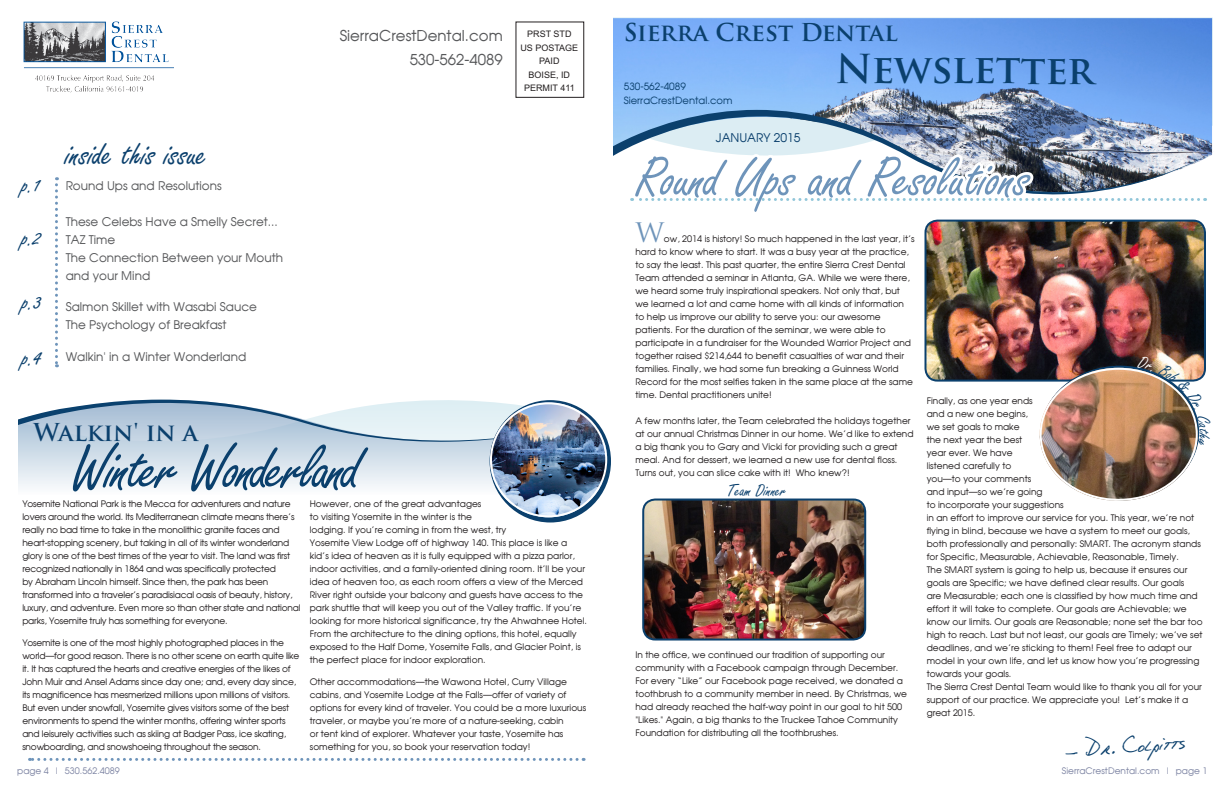
<style>
.page{position:relative;width:1224px;height:792px;background:#fff}
.page>*{position:absolute;margin:0;border:0;box-sizing:border-box;transform-origin:0 0}
.t1{font:68px "Freestyle Script";letter-spacing:-.04em;color:#0b406d}
.t2{font:60px "Freestyle Script";letter-spacing:-.01em;color:#6e94ba}
.t3{font:700 39.1px "Trajan Pro";letter-spacing:-.005em;color:#0b406d}
.t4{font:36px "Freestyle Script";color:#0b406d}
.t5{font:26.2px "Trajan Pro";color:#6e94ba}
.t6{font:700 24px "Trajan Pro";color:#0b406d}
.t7{font:24px "Freestyle Script";color:#0b406d}
.t8{font:23.9px "Phont Phreak's Handwriting";color:#0b406d}
.t9{font:18px "Freestyle Script";color:#0b406d}
.t10{font:15px "Moderne";color:#57585a}
.Paragraph_Style_1{font:12px/18px "Moderne";color:#57585a}
.t11{font:12px "Moderne";color:#0b406d}
.t12{font:10px/14px "Moderne";color:#0b406d}
.t13{font:9px/13px "Moderne";color:#231f20}
.t14{font:9px/13px "Moderne";letter-spacing:-.02em;color:#231f20}
.Paragraph_Style_1-2{font:9px "Moderne";color:#7d84a3}
.t15{font:9px/13.5px "Arial";color:#231f20;text-align:center}
</style>
<div class="page">
<img style="left:613px;top:18px;width:599px;height:92px">
<img style="left:613px;top:110px;width:600px;height:52px">
<div style="left:516px;top:22px;width:68px;height:76px;border:1px solid #231f20"></div>
<img style="left:23px;top:21px;width:150px;height:72px">
<img style="left:629px;top:128px;width:570px;height:73px">
<svg style="left:55px;top:177px;width:3px;height:190px"></svg>
<svg style="left:30px;top:758px;width:547px;height:3px"></svg>
<svg style="left:18px;top:399px;width:472px;height:88px"></svg>
<svg style="left:18px;top:400px;width:525px;height:42px;background:#c2d3e1"></svg>
<svg style="left:490px;top:400px;width:121px;height:123px"></svg>
<img style="left:490px;top:402px;width:117px;height:115px">
<div style="left:490px;top:402px;width:117px;height:115px;border:2px solid #fff;border-radius:50%"></div>
<img style="left:643px;top:500px;width:222px;height:138px">
<div style="left:642px;top:499px;width:224px;height:142px;border:2px solid #0b406d;border-radius:12px"></div>
<img style="left:926px;top:221px;width:279px;height:158px">
<div style="left:924px;top:220px;width:282px;height:162px;border:2px solid #0b406d;border-radius:12px"></div>
<img style="left:1040px;top:368px;width:158px;height:133px">
<svg style="left:1137px;top:356px;width:15px;height:16px"></svg>
<img style="left:1158px;top:363px;width:48px;height:82px">
<p class="t7" style="left:22px;top:171px;width:21px">p.1</p>
<p class="t7" style="left:22px;top:225px;width:21px">p.2</p>
<p class="t7" style="left:22px;top:289px;width:21px">p.3</p>
<p class="t7" style="left:22px;top:345px;width:21px">p.4</p>
<p class="t4" style="left:66px;top:134px;width:143px">inside this issue</p>
<p class="Paragraph_Style_1" style="left:66px;top:176px;width:157px">Round Ups and Resolutions</p>
<p class="Paragraph_Style_1" style="left:66px;top:212px;width:214px">These Celebs Have a Smelly Secret...<br>TAZ Time</p>
<p class="Paragraph_Style_1" style="left:66px;top:248px;width:219px">The Connection Between your Mouth and your Mind</p>
<p class="Paragraph_Style_1" style="left:66px;top:298px;width:193px">Salmon Skillet with Wasabi Sauce<br>The Psychology of Breakfast</p>
<p class="Paragraph_Style_1" style="left:66px;top:347px;width:182px">Walkin' in a Winter Wonderland</p>
<p class="t10" style="left:340px;top:26px;width:165px">SierraCrestDental.com</p>
<p class="t10" style="left:410px;top:50px;width:95px">530-562-4089</p>
<p class="t15" style="left:520px;top:27px;width:59px">PRST STD<br>US POSTAGE<br>PAID<br>BOISE, ID<br>PERMIT 411</p>
<p class="t6" style="left:33px;top:417px;width:166px">Walkin' in a</p>
<p class="t1" style="left:71px;top:431px;width:291px">Winter Wonderland</p>
<p class="t14" style="left:22px;top:497px;width:280px">Yosemite National Park is the Mecca for adventurers and nature lovers around the world. Its Mediterranean climate means there’s really no bad time to take in the monolithic granite faces and heart-stopping scenery, but taking in all of its winter wonderland glory is one of the best times of the year to visit. The land was first recognized nationally in 1864 and was specifically protected<br>by Abraham Lincoln himself. Since then, the park has been transformed into a traveler’s paradisiacal oasis of beauty, history, luxury, and adventure. Even more so than other state and national parks, Yosemite truly has something for everyone.</p>
<p class="t14" style="left:22px;top:636px;width:279px">Yosemite is one of the most highly photographed places in the world—for good reason. There is no other scene on earth quite like it. It has captured the hearts and creative energies of the likes of John Muir and Ansel Adams since day one; and, every day since, its magnificence has mesmerized millions upon millions of visitors.<br>But even under snowfall, Yosemite gives visitors some of the best environments to spend the winter months, offering winter sports and leisurely activities such as skiing at Badger Pass, ice skating, snowboarding, and snowshoeing throughout the season.</p>
<p class="t13" style="left:310px;top:497px;width:279px">However, one of the great advantages<br>to visiting Yosemite in the winter is the<br>lodging. If you’re coming in from the west, try<br>Yosemite View Lodge off of highway 140. This place is like a kid’s idea of heaven as it is fully equipped with a pizza parlor, indoor activities, and a family-oriented dining room. It’ll be your idea of heaven too, as each room offers a view of the Merced River right outside your balcony and guests have access to the park shuttle that will keep you out of the Valley traffic. If you’re looking for more historical significance, try the Ahwahnee Hotel.<br>From the architecture to the dining options, this hotel, equally exposed to the Half Dome, Yosemite Falls, and Glacier Point, is the perfect place for indoor exploration.</p>
<p class="t13" style="left:310px;top:675px;width:278px">Other accommodations—the Wawona Hotel, Curry Village cabins, and Yosemite Lodge at the Falls—offer of variety of options for every kind of traveler. You could be a more luxurious traveler, or maybe you’re more of a nature-seeking, cabin<br>or tent kind of explorer. Whatever your taste, Yosemite has something for you, so book your reservation today!</p>
<p class="Paragraph_Style_1-2" style="left:17px;top:765px;width:104px">page 4 | 530.562.4089</p>
<p class="t6" style="left:624px;top:17px;width:275px">Sierra Crest Dental</p>
<p class="t12" style="left:624px;top:79px;width:110px">530-562-4089<br>SierraCrestDental.com</p>
<p class="t11" style="left:716px;top:130px;width:86px">JANUARY 2015</p>
<p class="t3" style="left:835px;top:45px;width:260px">Newsletter</p>
<p class="t2" style="left:636px;top:145px;width:396px">Round Ups and Resolutions</p>
<p class="t5" style="left:635px;top:216px;width:30px">W</p>
<p class="t13" style="left:635px;top:232px;width:281px;text-indent:29px">ow, 2014 is history! So much happened in the last year, it’s hard to know where to start. It was a busy year at the practice, to say the least. This past quarter, the entire Sierra Crest Dental Team attended a seminar in Atlanta, GA. While we were there, we heard some truly inspirational speakers. Not only that, but we learned a lot and came home with all kinds of information to help us improve our ability to serve you: our awesome patients. For the duration of the seminar, we were able to participate in a fundraiser for the Wounded Warrior Project and together raised $214,644 to benefit casualties of war and their families. Finally, we had some fun breaking a Guinness World Record for the most selfies taken in the same place at the same time. Dental practitioners unite!</p>
<p class="t13" style="left:635px;top:414px;width:280px">A few months later, the Team celebrated the holidays together at our annual Christmas Dinner in our home. We’d like to extend a big thank you to Gary and Vicki for providing such a great meal. And for dessert, we learned a new use for dental floss.<br>Turns out, you can slice cake with it! Who knew?!</p>
<p class="t13" style="left:927px;top:394px;width:277px">Finally, as one year ends<br>and a new one begins,<br>we set goals to make<br>the next year the best<br>year ever. We have<br>listened carefully to<br>you—to your comments<br>and input—so we’re going<br>to incorporate your suggestions<br>in an effort to improve our service for you. This year, we’re not flying in blind, because we have a system to meet our goals, both professionally and personally: SMART. The acronym stands for Specific, Measurable, Achievable, Reasonable, Timely.<br>The SMART system is going to help us, because it ensures our goals are Specific; we have defined clear results. Our goals<br>are Measurable; each one is classified by how much time and effort it will take to complete. Our goals are Achievable; we know our limits. Our goals are Reasonable; none set the bar too high to reach. Last but not least, our goals are Timely; we’ve set deadlines, and we’re sticking to them! Feel free to adapt our model in your own life, and let us know how you’re progressing towards your goals.</p>
<p class="t13" style="left:927px;top:680px;width:277px">The Sierra Crest Dental Team would like to thank you all for your support of our practice. We appreciate you! Let’s make it a great 2015.</p>
<p class="t9" style="left:727px;top:480px;width:60px">Team Dinner</p>
<p class="t13" style="left:635px;top:648px;width:273px">In the office, we continued our tradition of supporting our community with a Facebook campaign through December.<br>For every “Like” our Facebook page received, we donated a toothbrush to a community member in need. By Christmas, we had already reached the half-way point in our goal to hit 500 "Likes." Again, a big thanks to the Truckee Tahoe Community Foundation for distributing all the toothbrushes.</p>
<p class="t8" style="left:1063px;top:735px;width:123px;rotate:-4deg">- Dr. Colpitts</p>
<p class="Paragraph_Style_1-2" style="left:1062px;top:765px;width:147px">SierraCrestDental.com | page 1</p>
</div>
